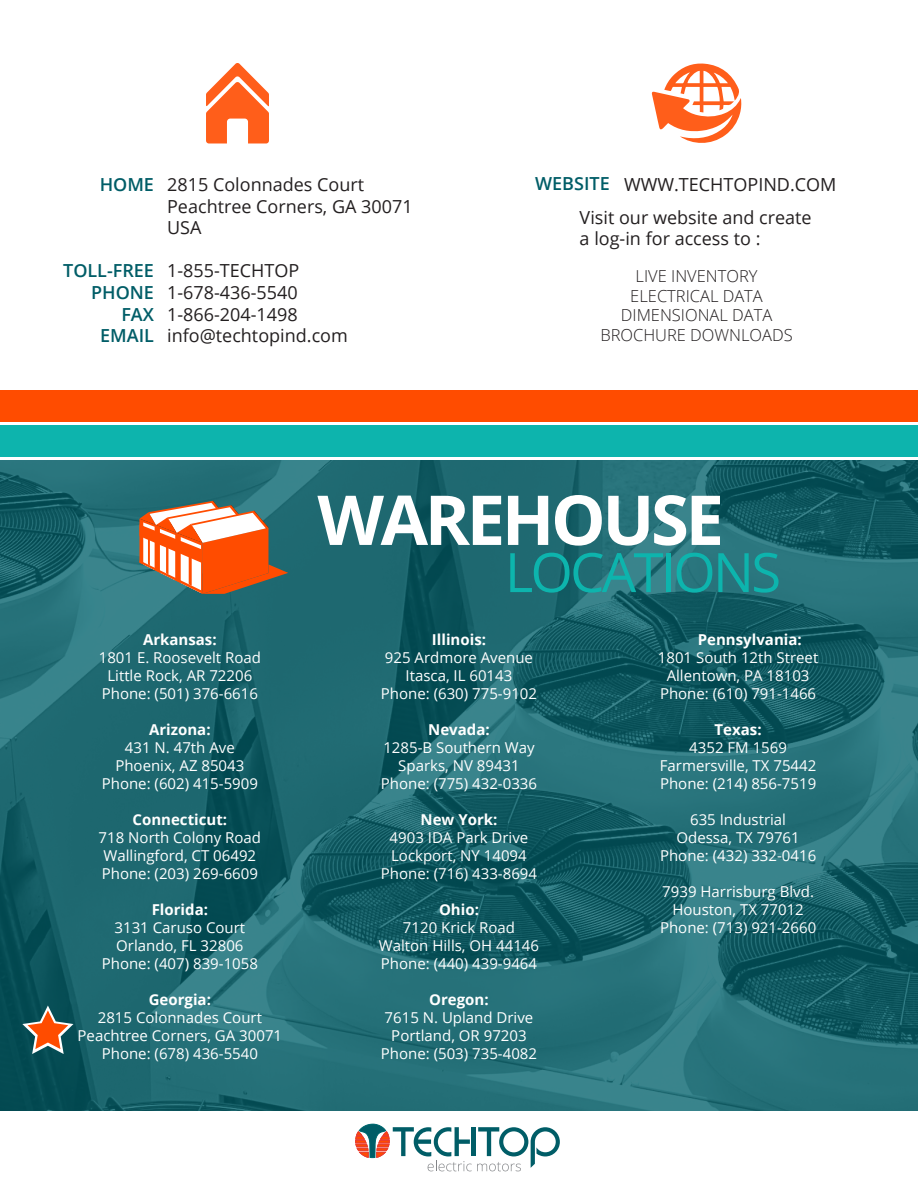
<style>
.page{position:relative;width:918px;height:1188px;background:#fff}
.page>*{position:absolute;margin:0;border:0;box-sizing:border-box;transform-origin:0 0}
.t1{font:700 68.85px "Open Sans";letter-spacing:-.05em;color:#fff}
.t2{font:54.45px "Open Sans";letter-spacing:-.05em;color:#0db4ad}
.t3{font:18px/21.6px "Open Sans";color:#231f20}
.t4{font:600 18px/21.6px "Open Sans";color:#005d67;text-align:right}
.t5{font:300 16.5px/19.8px "Open Sans";color:#231f20;text-align:center}
.t6{font:15px/18px "Open Sans";color:#fff;text-align:center}
.t7{font:700 15px "Open Sans";color:#fff}
.s1{font-weight:600;color:#005d67}
</style>
<div class="page">
<img style="left:0;top:460px;width:918px;height:650px">
<div style="left:0;top:425px;width:918px;height:32px;background:#0db4ad"></div>
<div style="left:0;top:390px;width:918px;height:32px;background:#ff4c00"></div>
<svg style="left:356px;top:1124px;width:204px;height:47px"></svg>
<svg style="left:652px;top:64px;width:89px;height:79px"></svg>
<svg style="left:206px;top:63px;width:63px;height:80px"></svg>
<svg style="left:139px;top:501px;width:149px;height:93px"></svg>
<svg style="left:22px;top:1006px;width:51px;height:48px"></svg>
<p class="t4" style="left:100px;top:173px;width:56px">HOME</p>
<p class="t4" style="left:63px;top:260px;width:92px">TOLL-FREE<br>PHONE<br>FAX<br>EMAIL</p>
<p class="t3" style="left:167px;top:173px;width:199px">2815 Colonnades Court</p>
<p class="t3" style="left:535px;top:173px;width:303px"><span class="s1">WEBSITE</span> WWW.TECHTOPIND.COM</p>
<p class="t3" style="left:167px;top:195px;width:247px">Peachtree Corners, GA 30071<br>USA</p>
<p class="t3" style="left:167px;top:260px;width:182px">1-855-TECHTOP<br>1-678-436-5540<br>1-866-204-1498 info@techtopind.com</p>
<p class="t3" style="left:580px;top:206px;width:234px">Visit our website and create a log-in for access to :</p>
<p class="t5" style="left:600px;top:265px;width:194px">LIVE INVENTORY<br>ELECTRICAL DATA<br>DIMENSIONAL DATA<br>BROCHURE DOWNLOADS</p>
<h1 class="t1" style="left:317px;top:471px;width:408px">WAREHOUSE</h1>
<h2 class="t2" style="left:505px;top:535px;width:278px">LOCATIONS</h2>
<p class="t7" style="left:143px;top:629px;width:75px">Arkansas:</p>
<p class="t6" style="left:99px;top:648px;width:164px">1801 E. Roosevelt Road<br>Little Rock, AR 72206<br>Phone: (501) 376-6616</p>
<p class="t7" style="left:149px;top:719px;width:63px">Arizona:</p>
<p class="t6" style="left:102px;top:738px;width:158px">431 N. 47th Ave<br>Phoenix, AZ 85043<br>Phone: (602) 415-5909</p>
<p class="t7" style="left:133px;top:809px;width:96px">Connecticut:</p>
<p class="t6" style="left:99px;top:828px;width:164px;text-align:left">718 North Colony Road<br>Wallingford, CT 06492<br>Phone: (203) 269-6609</p>
<p class="t7" style="left:152px;top:899px;width:58px">Florida:</p>
<p class="t6" style="left:102px;top:918px;width:158px">3131 Caruso Court<br>Orlando, FL 32806<br>Phone: (407) 839-1058</p>
<p class="t7" style="left:149px;top:989px;width:64px">Georgia:</p>
<p class="t6" style="left:78px;top:1008px;width:206px">2815 Colonnades Court<br>Peachtree Corners, GA 30071<br>Phone: (678) 436-5540</p>
<p class="t7" style="left:432px;top:629px;width:56px">Illinois:</p>
<p class="t6" style="left:381px;top:648px;width:158px">925 Ardmore Avenue<br>Itasca, IL 60143<br>Phone: (630) 775-9102</p>
<p class="t7" style="left:428px;top:719px;width:63px">Nevada:</p>
<p class="t6" style="left:381px;top:738px;width:158px">1285-B Southern Way<br>Sparks, NV 89431<br>Phone: (775) 432-0336</p>
<p class="t7" style="left:421px;top:809px;width:78px">New York:</p>
<p class="t6" style="left:381px;top:828px;width:158px">4903 IDA Park Drive<br>Lockport, NY 14094<br>Phone: (716) 433-8694</p>
<p class="t7" style="left:439px;top:899px;width:41px">Ohio:</p>
<p class="t6" style="left:379px;top:918px;width:162px">7120 Krick Road<br>Walton Hills, OH 44146<br>Phone: (440) 439-9464</p>
<p class="t7" style="left:429px;top:989px;width:61px">Oregon:</p>
<p class="t6" style="left:381px;top:1008px;width:158px">7615 N. Upland Drive<br>Portland, OR 97203<br>Phone: (503) 735-4082</p>
<p class="t7" style="left:698px;top:629px;width:105px">Pennsylvania:</p>
<p class="t6" style="left:658px;top:648px;width:162px">1801 South 12th Street<br>Allentown, PA 18103<br>Phone: (610) 791-1466</p>
<p class="t7" style="left:715px;top:719px;width:49px">Texas:</p>
<p class="t6" style="left:660px;top:738px;width:158px">4352 FM 1569<br>Farmersville, TX 75442<br>Phone: (214) 856-7519</p>
<p class="t6" style="left:660px;top:810px;width:158px">635 Industrial<br>Odessa, TX 79761<br>Phone: (432) 332-0416</p>
<p class="t6" style="left:660px;top:882px;width:158px">7939 Harrisburg Blvd.<br>Houston, TX 77012<br>Phone: (713) 921-2660</p>
</div>
